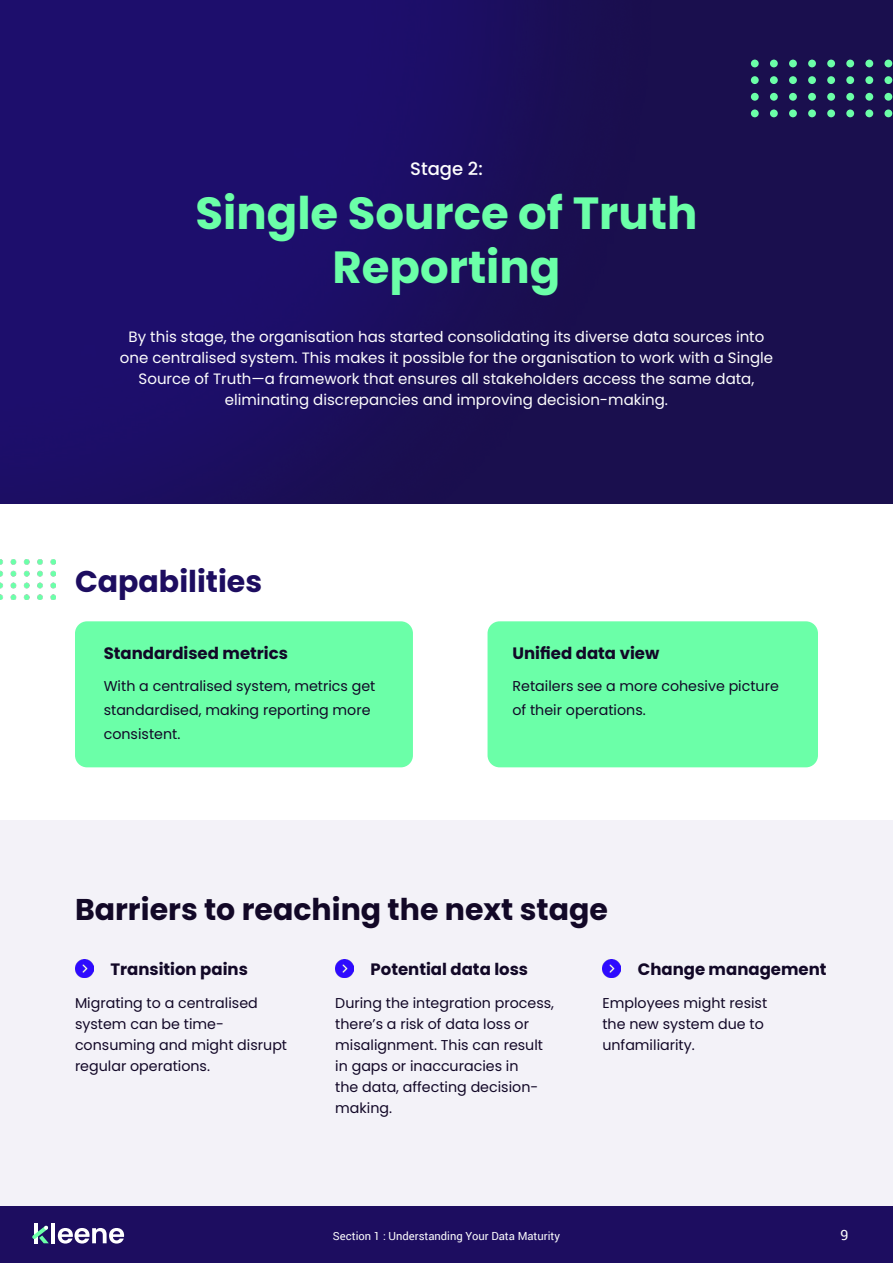
<style>
.page{position:relative;width:893px;height:1263px;background:#fff}
.page>*{position:absolute;margin:0;border:0;box-sizing:border-box;transform-origin:0 0}
.t1{font:700 45px/54px "Poppins";color:#6bffa8;text-align:center}
.t2{font:700 30px "Poppins";color:#120827}
.t3{font:700 30px "Poppins";color:#1d0d60}
.t4{font:500 18px "Poppins";color:#fdfdfd}
.t5{font:700 16.5px "Poppins";color:#120827}
.t6{font:15px/21px "Poppins";color:#fdfdfd;text-align:center}
.t7{font:14.25px/21px "Poppins";color:#120827}
.t8{font:14.25px "Roboto";color:#fdfdfd}
.t9{font:11.25px "Roboto";color:#fdfdfd}
</style>
<div class="page">
<div style="left:0;top:1206px;width:893px;height:57px;background:#1d0d60"></div>
<hr style="left:51px;top:1223px;width:4px;height:20px;background:#fff">
<hr style="left:34px;top:1223px;width:4px;height:20px;background:#fff">
<svg style="left:58px;top:1228px;width:66px;height:15px"></svg>
<svg style="left:32px;top:1225px;width:17px;height:18px"></svg>
<div style="left:0;top:820px;width:893px;height:386px;background:#f3f2f8"></div>
<div style="left:0;top:0;width:893px;height:504px;background:#1a0f4e"></div>
<img style="left:0;top:0;width:538px;height:504px">
<img style="left:75px;top:959px;width:18px;height:19px">
<img style="left:335px;top:959px;width:19px;height:19px">
<img style="left:602px;top:959px;width:19px;height:19px">
<div style="left:751px;top:60px;width:8px;height:7px;background:#6bffa8;border-radius:50%"></div>
<div style="left:770px;top:60px;width:8px;height:7px;background:#6bffa8;border-radius:50%"></div>
<div style="left:789px;top:60px;width:8px;height:7px;background:#6bffa8;border-radius:50%"></div>
<div style="left:808px;top:60px;width:8px;height:7px;background:#6bffa8;border-radius:50%"></div>
<div style="left:827px;top:60px;width:8px;height:7px;background:#6bffa8;border-radius:50%"></div>
<div style="left:846px;top:60px;width:8px;height:7px;background:#6bffa8;border-radius:50%"></div>
<div style="left:865px;top:60px;width:8px;height:7px;background:#6bffa8;border-radius:50%"></div>
<div style="left:884px;top:60px;width:8px;height:7px;background:#6bffa8;border-radius:50%"></div>
<div style="left:751px;top:76px;width:8px;height:8px;background:#6bffa8;border-radius:50%"></div>
<div style="left:770px;top:76px;width:8px;height:8px;background:#6bffa8;border-radius:50%"></div>
<div style="left:789px;top:76px;width:8px;height:8px;background:#6bffa8;border-radius:50%"></div>
<div style="left:808px;top:76px;width:8px;height:8px;background:#6bffa8;border-radius:50%"></div>
<div style="left:827px;top:76px;width:8px;height:8px;background:#6bffa8;border-radius:50%"></div>
<div style="left:846px;top:76px;width:8px;height:8px;background:#6bffa8;border-radius:50%"></div>
<div style="left:865px;top:76px;width:8px;height:8px;background:#6bffa8;border-radius:50%"></div>
<div style="left:884px;top:76px;width:8px;height:8px;background:#6bffa8;border-radius:50%"></div>
<div style="left:751px;top:93px;width:8px;height:8px;background:#6bffa8;border-radius:50%"></div>
<div style="left:770px;top:93px;width:8px;height:8px;background:#6bffa8;border-radius:50%"></div>
<div style="left:789px;top:93px;width:8px;height:8px;background:#6bffa8;border-radius:50%"></div>
<div style="left:808px;top:93px;width:8px;height:8px;background:#6bffa8;border-radius:50%"></div>
<div style="left:827px;top:93px;width:8px;height:8px;background:#6bffa8;border-radius:50%"></div>
<div style="left:846px;top:93px;width:8px;height:8px;background:#6bffa8;border-radius:50%"></div>
<div style="left:865px;top:93px;width:8px;height:8px;background:#6bffa8;border-radius:50%"></div>
<div style="left:884px;top:93px;width:8px;height:8px;background:#6bffa8;border-radius:50%"></div>
<div style="left:751px;top:109px;width:8px;height:8px;background:#6bffa8;border-radius:50%"></div>
<div style="left:770px;top:109px;width:8px;height:8px;background:#6bffa8;border-radius:50%"></div>
<div style="left:789px;top:109px;width:8px;height:8px;background:#6bffa8;border-radius:50%"></div>
<div style="left:808px;top:109px;width:8px;height:8px;background:#6bffa8;border-radius:50%"></div>
<div style="left:827px;top:109px;width:8px;height:8px;background:#6bffa8;border-radius:50%"></div>
<div style="left:846px;top:109px;width:8px;height:8px;background:#6bffa8;border-radius:50%"></div>
<div style="left:865px;top:109px;width:8px;height:8px;background:#6bffa8;border-radius:50%"></div>
<div style="left:884px;top:109px;width:8px;height:8px;background:#6bffa8;border-radius:50%"></div>
<img style="left:0;top:560px;width:56px;height:39px">
<div style="left:75px;top:621px;width:338px;height:146px;background:#6bffa8;border-radius:12px"></div>
<div style="left:488px;top:621px;width:330px;height:146px;background:#6bffa8;border-radius:12px"></div>
<p class="t4" style="left:410px;top:158px;width:74px">Stage 2:</p>
<h1 class="t1" style="left:195px;top:186px;width:503px">Single Source of Truth<br>Reporting</h1>
<p class="t6" style="left:120px;top:326px;width:655px">By this stage, the organisation has started consolidating its diverse data sources into one centralised system. This makes it possible for the organisation to work with a Single Source of Truth—a framework that ensures all stakeholders access the same data, eliminating discrepancies and improving decision-making.</p>
<h2 class="t3" style="left:75px;top:564px;width:189px">Capabilities</h2>
<p class="t5" style="left:104px;top:644px;width:186px">Standardised metrics</p>
<p class="t7" style="left:104px;top:674px;width:273px;line-height:24px">With a centralised system, metrics get standardised, making reporting more consistent.</p>
<p class="t5" style="left:512px;top:644px;width:148px">Unified data view</p>
<p class="t7" style="left:512px;top:674px;width:268px;line-height:24px">Retailers see a more cohesive picture of their operations.</p>
<h2 class="t2" style="left:75px;top:892px;width:534px">Barriers to reaching the next stage</h2>
<p class="t5" style="left:110px;top:959px;width:139px">Transition pains</p>
<p class="t7" style="left:75px;top:993px;width:214px">Migrating to a centralised system can be time&shy;consuming and might disrupt regular operations.</p>
<p class="t5" style="left:371px;top:959px;width:159px">Potential data loss</p>
<p class="t7" style="left:335px;top:993px;width:220px">During the integration process, there’s a risk of data loss or misalignment. This can result in gaps or inaccuracies in<br>the data, affecting decision&shy;making.</p>
<p class="t5" style="left:638px;top:959px;width:190px">Change management</p>
<p class="t7" style="left:602px;top:993px;width:166px">Employees might resist the new system due to unfamiliarity.</p>
<p class="t9" style="left:333px;top:1228px;width:228px">Section 1 : Understanding Your Data Maturity</p>
<p class="t8" style="left:840px;top:1225px;width:9px">9</p>
</div>
